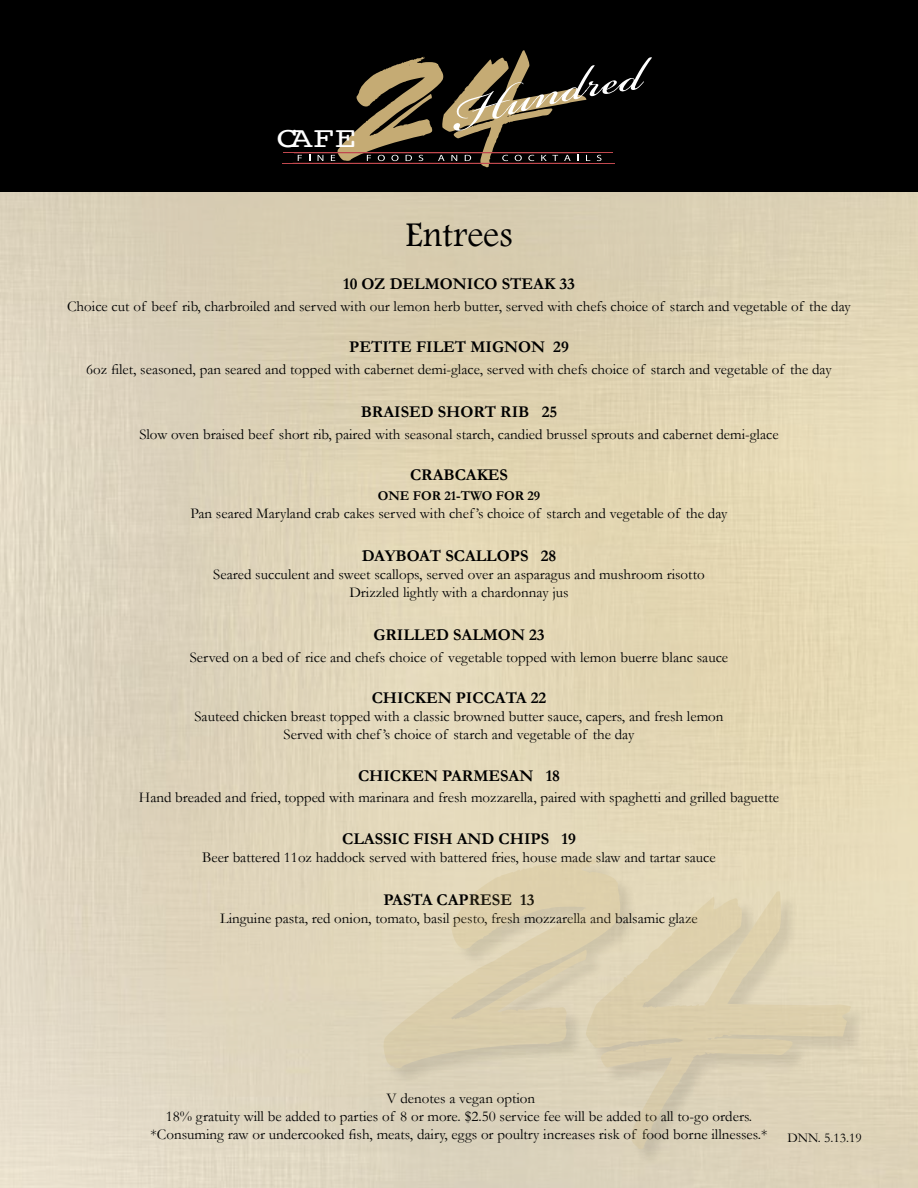
<style>
.page{position:relative;width:918px;height:1188px;background:#fff}
.page>*{position:absolute;margin:0;border:0;box-sizing:border-box;transform-origin:0 0}
.t1{font:36px "Footlight MT Light";color:#000}
.t2{font:28.95px "Courier";color:#fff;scale:1.27 1}
.t3{font:700 16.5px "Garamond";color:#000}
.t4{font:15px/18px "Garamond";color:#000;text-align:center}
.t5{font:700 13.5px "Garamond";color:#000}
.t6{font:13.5px "Garamond";color:#000}
</style>
<div class="page">
<img style="left:0;top:191px;width:918px;height:997px">
<div style="left:385px;top:860px;width:483px;height:306px;background:#d9d1bb"></div>
<svg style="left:378px;top:817px;width:254px;height:297px"></svg>
<svg style="left:560px;top:852px;width:315px;height:336px"></svg>
<div style="left:0;top:0;width:918px;height:191px;background:#000"></div>
<hr style="left:283px;top:152px;width:330px;height:1px;background:#c0484e">
<hr style="left:282px;top:163px;width:333px;height:1px;background:#c0484e">
<svg style="left:298px;top:155px;width:4px;height:6px"></svg>
<svg style="left:318px;top:155px;width:5px;height:6px"></svg>
<svg style="left:331px;top:50px;width:321px;height:117px"></svg>
<h2 class="t2" style="left:277px;top:116px;width:65px">CAFE</h2>
<h1 class="t1" style="left:406px;top:213px;width:108px">Entrees</h1>
<p class="t3" style="left:343px;top:274px;width:233px">10 OZ DELMONICO STEAK 33</p>
<p class="t4" style="left:67px;top:297px;width:785px">Choice cut of beef rib, charbroiled and served with our lemon herb butter, served with chefs choice of starch and vegetable of the day</p>
<p class="t3" style="left:349px;top:337px;width:221px">PETITE FILET MIGNON 29</p>
<p class="t4" style="left:86px;top:360px;width:747px">6oz filet, seasoned, pan seared and topped with cabernet demi-glace, served with chefs choice of starch and vegetable of the day</p>
<p class="t3" style="left:361px;top:402px;width:198px">BRAISED SHORT RIB 25</p>
<p class="t4" style="left:139px;top:425px;width:641px">Slow oven braised beef short rib, paired with seasonal starch, candied brussel sprouts and cabernet demi-glace</p>
<p class="t3" style="left:410px;top:465px;width:99px">CRABCAKES</p>
<p class="t5" style="left:378px;top:488px;width:164px">ONE FOR 21-TWO FOR 29</p>
<p class="t4" style="left:190px;top:504px;width:539px">Pan seared Maryland crab cakes served with chef ’s choice of starch and vegetable of the day</p>
<p class="t3" style="left:362px;top:546px;width:196px">DAYBOAT SCALLOPS 28</p>
<p class="t4" style="left:213px;top:565px;width:493px">Seared succulent and sweet scallops, served over an asparagus and mushroom risotto<br>Drizzled lightly with a chardonnay jus</p>
<p class="t3" style="left:373px;top:625px;width:173px">GRILLED SALMON 23</p>
<p class="t4" style="left:190px;top:648px;width:540px">Served on a bed of rice and chefs choice of vegetable topped with lemon buerre blanc sauce</p>
<p class="t3" style="left:372px;top:688px;width:176px">CHICKEN PICCATA 22</p>
<p class="t4" style="left:194px;top:708px;width:531px">Sauteed chicken breast topped with a classic browned butter sauce, capers, and fresh lemon<br>Served with chef ’s choice of starch and vegetable of the day</p>
<p class="t3" style="left:358px;top:766px;width:203px">CHICKEN PARMESAN 18</p>
<p class="t4" style="left:139px;top:789px;width:642px">Hand breaded and fried, topped with marinara and fresh mozzarella, paired with spaghetti and grilled baguette</p>
<p class="t3" style="left:342px;top:829px;width:235px">CLASSIC FISH AND CHIPS 19</p>
<p class="t4" style="left:202px;top:848px;width:515px">Beer battered 11oz haddock served with battered fries, house made slaw and tartar sauce</p>
<p class="t3" style="left:383px;top:890px;width:153px">PASTA CAPRESE 13</p>
<p class="t4" style="left:220px;top:909px;width:479px">Linguine pasta, red onion, tomato, basil pesto, fresh mozzarella and balsamic glaze</p>
<p class="t4" style="left:151px;top:1090px;width:618px">V denotes a vegan option<br>18% gratuity will be added to parties of 8 or more. $2.50 service fee will be added to all to-go orders. *Consuming raw or undercooked fish, meats, dairy, eggs or poultry increases risk of food borne illnesses.*</p>
<p class="t6" style="left:787px;top:1129px;width:76px">DNN. 5.13.19</p>
</div>
